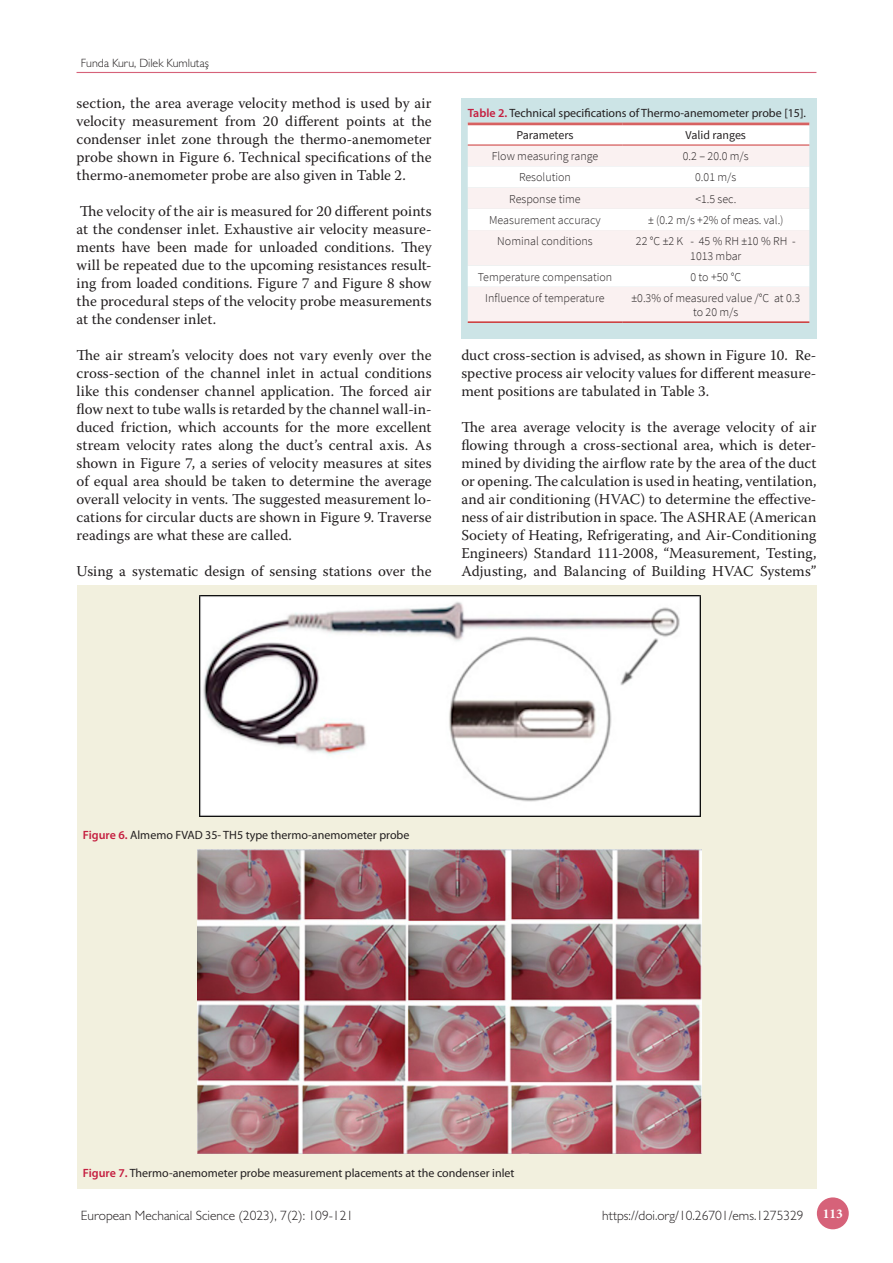
<style>
.page{position:relative;width:893px;height:1263px;background:#fff}
.page>*{position:absolute;margin:0;border:0;box-sizing:border-box;transform-origin:0 0}
.t1{font:15px/18px "Warnock Pro";letter-spacing:.005em;color:#231f20;text-align:justify}
.t2{font:300 13.5px "Gill Sans";color:#231f20}
.t3{font:700 13.5px "Minion Pro";color:#fff}
.t4{font:300 12px/14.4px "Source Sans Pro";color:#231f20;text-align:center}
.t5{font:12px "Myriad Pro";color:#231f20}
.t6{font:300 12px "Gill Sans";color:#231f20}
.t7{font:12px "Source Sans Pro";color:#231f20}
.s1{font-weight:600;color:#c51f40}
</style>
<div class="page">
<div style="left:77px;top:585px;width:739px;height:242px;background:#f2f0de"></div>
<div style="left:77px;top:816px;width:739px;height:34px;background:#f2f0de"></div>
<div style="left:77px;top:839px;width:739px;height:327px;background:#f2f0de"></div>
<div style="left:77px;top:1154px;width:739px;height:34px;background:#f2f0de"></div>
<img style="left:199px;top:596px;width:501px;height:220px">
<img style="left:198px;top:850px;width:504px;height:304px">
<div style="left:461px;top:98px;width:355px;height:241px;background:#cce4e6"></div>
<svg style="left:468px;top:125px;width:341px;height:20px;background:#fdf8f8"></svg>
<svg style="left:468px;top:146px;width:341px;height:175px;background:#fbf5f5"></svg>
<hr style="left:468px;top:123px;width:154px;height:1px;background:#cc3636">
<hr style="left:468px;top:124px;width:154px;height:1px;background:#cc3636">
<hr style="left:622px;top:123px;width:187px;height:1px;background:#cc3636">
<hr style="left:622px;top:124px;width:187px;height:1px;background:#cc3636">
<hr style="left:468px;top:145px;width:154px;height:1px;background:#cc3636">
<hr style="left:622px;top:145px;width:187px;height:1px;background:#cc3636">
<hr style="left:468px;top:321px;width:154px;height:2px;background:#cc3636">
<hr style="left:622px;top:321px;width:187px;height:2px;background:#cc3636">
<hr style="left:77px;top:72px;width:739px;height:1px;background:#d66279">
<div style="left:817px;top:1197px;width:32px;height:32px;background:#d66279;border-radius:50%"></div>
<p class="t6" style="left:81px;top:55px;width:130px">Funda Kuru, Dilek Kumlutaş</p>
<p class="t1" style="left:77px;top:94px;width:357px">section, the area average velocity method is used by air velocity measurement from 20 different points at the condenser inlet zone through the thermo-anemometer probe shown in Figure 6. Technical specifications of the thermo-anemometer probe are also given in Table 2.</p>
<p class="t1" style="left:77px;top:202px;width:357px">The velocity of the air is measured for 20 different points at the condenser inlet. Exhaustive air velocity measure&shy;ments have been made for unloaded conditions. They will be repeated due to the upcoming resistances result&shy;ing from loaded conditions. Figure 7 and Figure 8 show the procedural steps of the velocity probe measurements at the condenser inlet.</p>
<p class="t1" style="left:77px;top:346px;width:357px">The air stream’s velocity does not vary evenly over the cross-section of the channel inlet in actual conditions like this condenser channel application. The forced air flow next to tube walls is retarded by the channel wall-in&shy;duced friction, which accounts for the more excellent stream velocity rates along the duct’s central axis. As shown in Figure 7, a series of velocity measures at sites of equal area should be taken to determine the average overall velocity in vents. The suggested measurement lo&shy;cations for circular ducts are shown in Figure 9. Traverse readings are what these are called.</p>
<p class="t1" style="left:77px;top:562px;width:357px">Using a systematic design of sensing stations over the</p>
<p class="t5" style="left:468px;top:105px;width:340px"><span class="s1">Table 2.</span> Technical specifications of Thermo-anemometer probe [15].</p>
<p class="t7" style="left:516px;top:127px;width:59px">Parameters</p>
<p class="t7" style="left:686px;top:127px;width:62px">Valid ranges</p>
<p class="t4" style="left:492px;top:149px;width:108px">Flow measuring range</p>
<p class="t4" style="left:683px;top:149px;width:67px">0.2 – 20.0 m/s</p>
<p class="t4" style="left:519px;top:170px;width:53px">Resolution</p>
<p class="t4" style="left:695px;top:170px;width:43px">0.01 m/s</p>
<p class="t4" style="left:509px;top:191px;width:73px">Response time</p>
<p class="t4" style="left:695px;top:191px;width:42px">&lt;1.5 sec.</p>
<p class="t4" style="left:489px;top:213px;width:113px">Measurement accuracy</p>
<p class="t4" style="left:648px;top:213px;width:137px">± (0.2 m/s +2% of meas. val.)</p>
<p class="t4" style="left:497px;top:234px;width:97px">Nominal conditions</p>
<p class="t4" style="left:636px;top:234px;width:161px">22 °C ±2 K - 45 % RH ±10 % RH -<br>1013 mbar</p>
<p class="t4" style="left:478px;top:269px;width:136px">Temperature compensation</p>
<p class="t4" style="left:690px;top:269px;width:52px">0 to +50 °C</p>
<p class="t4" style="left:485px;top:291px;width:121px">Influence of temperature</p>
<p class="t4" style="left:631px;top:291px;width:170px">±0.3% of measured value /°C at 0.3 to 20 m/s</p>
<p class="t1" style="left:461px;top:346px;width:357px">duct cross-section is advised, as shown in Figure 10. Re&shy;spective process air velocity values for different measure&shy;ment positions are tabulated in Table 3.</p>
<p class="t1" style="left:461px;top:418px;width:357px">The area average velocity is the average velocity of air flowing through a cross-sectional area, which is deter&shy;mined by dividing the airflow rate by the area of the duct or opening. The calculation is used in heating, ventilation, and air conditioning (HVAC) to determine the effective&shy;ness of air distribution in space. The ASHRAE (American Society of Heating, Refrigerating, and Air-Conditioning Engineers) Standard 111-2008, “Measurement, Testing, Adjusting, and Balancing of Building HVAC Systems”</p>
<p class="t5" style="left:83px;top:827px;width:328px"><span class="s1">Figure 6.</span> Almemo FVAD 35- TH5 type thermo-anemometer probe</p>
<p class="t5" style="left:83px;top:1165px;width:433px"><span class="s1">Figure 7.</span> Thermo-anemometer probe measurement placements at the condenser inlet</p>
<p class="t2" style="left:81px;top:1207px;width:274px">European Mechanical Science (2023), 7(2): 109-121</p>
<p class="t2" style="left:602px;top:1207px;width:203px">https://doi.org/10.26701/ems.1275329</p>
<p class="t3" style="left:823px;top:1204px;width:22px">113</p>
</div>
